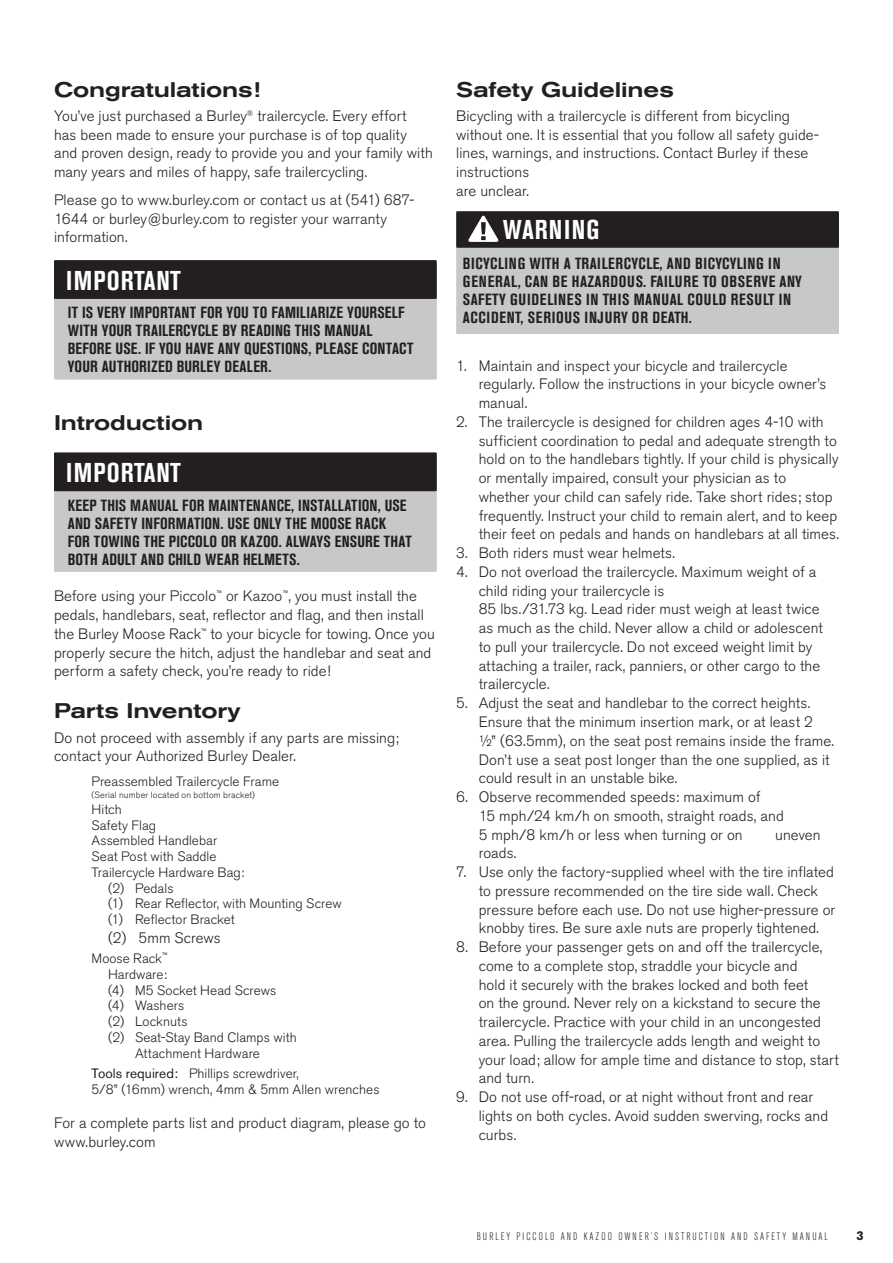
<style>
.page{position:relative;width:893px;height:1263px;background:#fff}
.page>*{position:absolute;margin:0;border:0;box-sizing:border-box;transform-origin:0 0}
.t1{font:700 condensed 27px "Akzidenz Grotesk BE";letter-spacing:.03em;color:#fff}
.t2{font:500 expanded 21px "Akzidenz Grotesk BE";letter-spacing:-.005em;color:#231f20}
.t3{font:700 condensed 16.05px/18px "Akzidenz Grotesk BE";letter-spacing:.02em;color:#231f20}
.t4{font:700 condensed 16.05px/18px "Akzidenz Grotesk BE";letter-spacing:.045em;color:#231f20}
.t5{font:300 15px/18.8px "Akzidenz Grotesk BE";letter-spacing:.005em;color:#231f20}
.t6{font:300 13.5px/15.8px "Akzidenz Grotesk BE";letter-spacing:.005em;color:#231f20}
.t7{font:300 condensed 10.8px "Akzidenz Grotesk BE";letter-spacing:.18em;color:#231f20}
.t8{font:300 9px "Akzidenz Grotesk BE";letter-spacing:.02em;color:#231f20}
.s1{font-weight:400}
</style>
<div class="page">
<div style="left:54px;top:264px;width:383px;height:116px;background:#c7c8ca"></div>
<div style="left:54px;top:260px;width:383px;height:39px;background:#231f20"></div>
<div style="left:54px;top:456px;width:383px;height:116px;background:#c7c8ca"></div>
<div style="left:54px;top:452px;width:383px;height:39px;background:#231f20"></div>
<div style="left:456px;top:213px;width:383px;height:121px;background:#c7c8ca"></div>
<div style="left:456px;top:211px;width:383px;height:37px;background:#231f20"></div>
<svg style="left:468px;top:215px;width:31px;height:27px"></svg>
<h2 class="t2" style="left:54px;top:77px;width:208px">Congratulations!</h2>
<p class="t5" style="left:54px;top:107px;width:380px">You’ve just purchased a Burley<sup>®</sup> trailercycle. Every effort<br>has been made to ensure your purchase is of top quality and proven design, ready to provide you and your family with many years and miles of happy, safe trailercycling.</p>
<p class="t5" style="left:54px;top:191px;width:362px">Please go to www.burley.com or contact us at (541) 687-<br>1644 or burley@burley.com to register your warranty information.</p>
<h1 class="t1" style="left:66px;top:265px;width:116px">IMPORTANT</h1>
<p class="t3" style="left:68px;top:304px;width:347px">IT IS VERY IMPORTANT FOR YOU TO FAMILIARIZE YOURSELF WITH YOUR TRAILERCYCLE BY READING THIS MANUAL BEFORE USE. IF YOU HAVE ANY QUESTIONS, PLEASE CONTACT YOUR AUTHORIZED BURLEY DEALER.</p>
<h2 class="t2" style="left:54px;top:411px;width:151px">Introduction</h2>
<h1 class="t1" style="left:66px;top:457px;width:116px">IMPORTANT</h1>
<p class="t3" style="left:68px;top:496px;width:346px">KEEP THIS MANUAL FOR MAINTENANCE, INSTALLATION, USE AND SAFETY INFORMATION. USE ONLY THE MOOSE RACK FOR TOWING THE PICCOLO OR KAZOO. ALWAYS ENSURE THAT BOTH ADULT AND CHILD WEAR HELMETS.</p>
<p class="t5" style="left:54px;top:587px;width:382px">Before using your Piccolo<sup>™</sup> or Kazoo<sup>™</sup>, you must install the pedals, handlebars, seat, reflector and flag, and then install the Burley Moose Rack<sup>™</sup> to your bicycle for towing. Once you properly secure the hitch, adjust the handlebar and seat and perform a safety check, you’re ready to ride!</p>
<h2 class="t2" style="left:54px;top:699px;width:188px">Parts Inventory</h2>
<p class="t5" style="left:54px;top:728px;width:347px">Do not proceed with assembly if any parts are missing; contact your Authorized Burley Dealer.</p>
<p class="t6" style="left:92px;top:774px;width:189px">Preassembled Trailercycle Frame</p>
<p class="t8" style="left:92px;top:790px;width:165px">(Serial number located on bottom bracket)</p>
<p class="t6" style="left:92px;top:801px;width:32px">Hitch</p>
<p class="t6" style="left:92px;top:817px;width:66px">Safety Flag</p>
<p class="t6" style="left:92px;top:833px;width:127px">Assembled Handlebar</p>
<p class="t6" style="left:92px;top:849px;width:127px">Seat Post with Saddle</p>
<p class="t6" style="left:92px;top:864px;width:154px">Trailercycle Hardware Bag:</p>
<p class="t6" style="left:108px;top:880px;width:67px">(2) Pedals</p>
<p class="t6" style="left:108px;top:896px;width:235px">(1) Rear Reflector, with Mounting Screw</p>
<p class="t6" style="left:108px;top:912px;width:128px">(1) Reflector Bracket</p>
<p class="t5" style="left:108px;top:928px;width:114px">(2) 5mm Screws</p>
<p class="t6" style="left:92px;top:951px;width:77px">Moose Rack<sup>™</sup></p>
<p class="t6" style="left:108px;top:966px;width:60px">Hardware:</p>
<p class="t6" style="left:108px;top:982px;width:170px">(4) M5 Socket Head Screws</p>
<p class="t6" style="left:108px;top:998px;width:78px">(4) Washers</p>
<p class="t6" style="left:108px;top:1014px;width:81px">(2) Locknuts</p>
<p class="t6" style="left:108px;top:1029px;width:190px">(2) Seat-Stay Band Clamps with</p>
<p class="t6" style="left:135px;top:1045px;width:126px">Attachment Hardware</p>
<p class="t6" style="left:92px;top:1066px;width:290px"><span class="s1">Tools required:</span> Phillips screwdriver,<br>5/8” (16mm) wrench, 4mm &amp; 5mm Allen wrenches</p>
<p class="t5" style="left:54px;top:1114px;width:374px">For a complete parts list and product diagram, please go to www.burley.com</p>
<h2 class="t2" style="left:456px;top:77px;width:219px">Safety Guidelines</h2>
<p class="t5" style="left:456px;top:107px;width:365px">Bicycling with a trailercycle is different from bicycling without one. It is essential that you follow all safety guide&shy;lines, warnings, and instructions. Contact Burley if these instructions<br>are unclear.</p>
<h1 class="t1" style="left:503px;top:214px;width:98px">WARNING</h1>
<p class="t4" style="left:463px;top:255px;width:340px">BICYCLING WITH A TRAILERCYCLE, AND BICYCYLING IN GENERAL, CAN BE HAZARDOUS. FAILURE TO OBSERVE ANY SAFETY GUIDELINES IN THIS MANUAL COULD RESULT IN ACCIDENT, SERIOUS INJURY OR DEATH.</p>
<p class="t5" style="left:479px;top:356px;width:349px;text-indent:-22px">1. Maintain and inspect your bicycle and trailercycle regularly. Follow the instructions in your bicycle owner’s manual.</p>
<p class="t5" style="left:479px;top:413px;width:362px;text-indent:-22px">2. The trailercycle is designed for children ages 4-10 with sufficient coordination to pedal and adequate strength to hold on to the handlebars tightly. If your child is physically or mentally impaired, consult your physician as to whether your child can safely ride. Take short rides; stop frequently. Instruct your child to remain alert, and to keep their feet on pedals and hands on handlebars at all times.</p>
<p class="t5" style="left:456px;top:544px;width:220px">3. Both riders must wear helmets.</p>
<p class="t5" style="left:479px;top:563px;width:346px;text-indent:-22px">4. Do not overload the trailercycle. Maximum weight of a child riding your trailercycle is<br>85 lbs./31.73 kg. Lead rider must weigh at least twice as much as the child. Never allow a child or adolescent to pull your trailercycle. Do not exceed weight limit by attaching a trailer, rack, panniers, or other cargo to the trailercycle.</p>
<p class="t5" style="left:479px;top:694px;width:357px;text-indent:-22px">5. Adjust the seat and handlebar to the correct heights.<br>Ensure that the minimum insertion mark, or at least 2<br>½” (63.5mm), on the seat post remains inside the frame.<br>Don’t use a seat post longer than the one supplied, as it could result in an unstable bike.</p>
<p class="t5" style="left:479px;top:788px;width:307px;text-indent:-22px">6. Observe recommended speeds: maximum of<br>15 mph/24 km/h on smooth, straight roads, and<br>5 mph/8 km/h or less when turning or on</p>
<p class="t5" style="left:775px;top:825px;width:47px">uneven</p>
<p class="t5" style="left:479px;top:844px;width:39px">roads.</p>
<p class="t5" style="left:479px;top:863px;width:358px;text-indent:-22px">7. Use only the factory-supplied wheel with the tire inflated to pressure recommended on the tire side wall. Check pressure before each use. Do not use higher-pressure or knobby tires. Be sure axle nuts are properly tightened.</p>
<p class="t5" style="left:479px;top:938px;width:362px;text-indent:-22px">8. Before your passenger gets on and off the trailercycle, come to a complete stop, straddle your bicycle and<br>hold it securely with the brakes locked and both feet<br>on the ground. Never rely on a kickstand to secure the trailercycle. Practice with your child in an uncongested area. Pulling the trailercycle adds length and weight to your load; allow for ample time and distance to stop, start and turn.</p>
<p class="t5" style="left:479px;top:1088px;width:351px;text-indent:-22px">9. Do not use off-road, or at night without front and rear lights on both cycles. Avoid sudden swerving, rocks and curbs.</p>
<p class="t7" style="left:477px;top:1230px;width:353px">BURLEY PICCOLO AND KAZOO OWNER’S INSTRUCTION AND SAFETY MANUAL</p>
</div>
